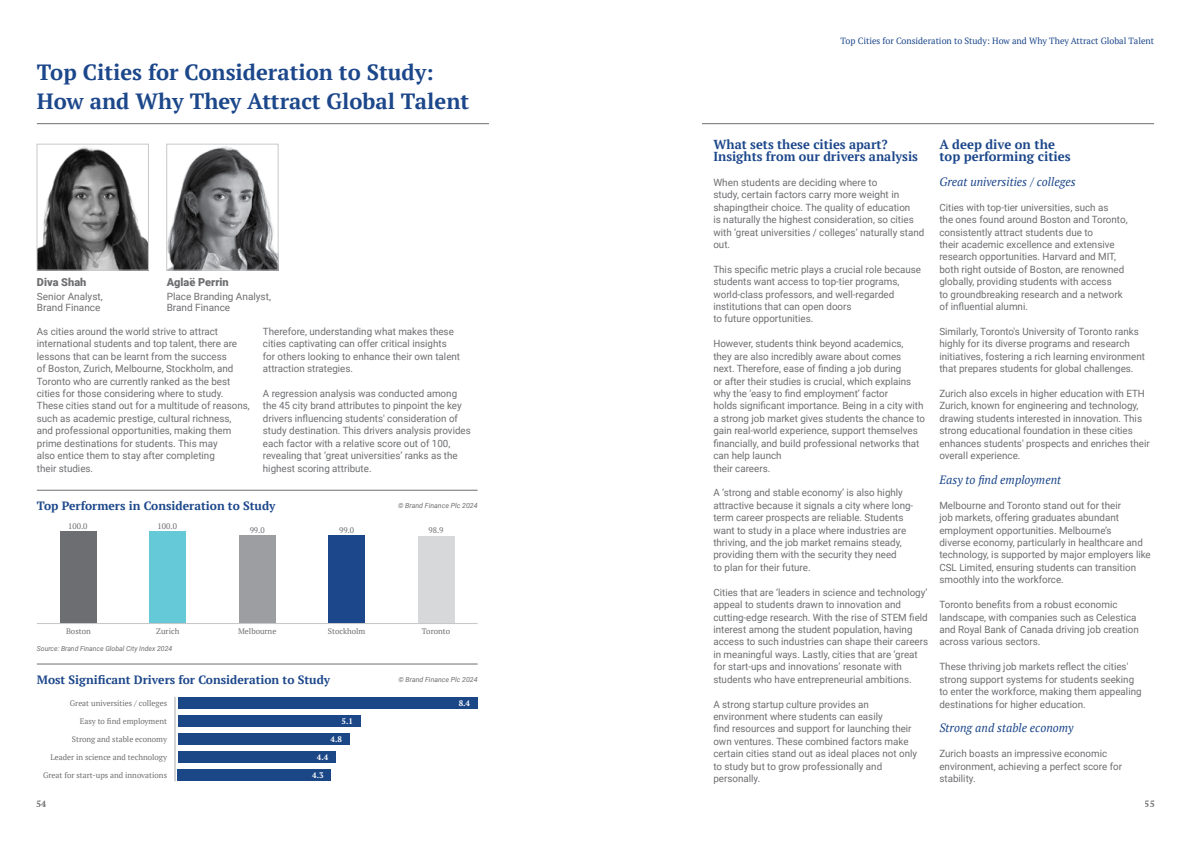
<style>
.page{position:relative;width:1191px;height:842px;background:#fff}
.page>*{position:absolute;margin:0;border:0;box-sizing:border-box;transform-origin:0 0}
.t1{font:700 22px/29px "PT Serif";color:#1c478a}
.t2{font:700 13px/12.4px "PT Serif";color:#1c478a}
.t3{font:700 12px "PT Serif";color:#1c478a}
.t4{font:italic 12px "PT Serif";color:#1c478a}
.t5{font:900 11px "Roboto";color:#6d6e71}
.t6{font:10px/12.4px "Roboto";color:#6d6e71}
.t7{font:9px "PT Serif";color:#1c478a}
.t8{font:700 9px "PT Serif";color:#6d6e71}
.t9{font:8px "PT Serif";color:#706f6f}
.t10{font:8px "PT Serif";color:#6d6e71}
.t11{font:700 8px "PT Serif";color:#fff}
.t12{font:italic 7px "Roboto";color:#6d6e71}
</style>
<div class="page">
<hr style="left:37px;top:123px;width:452px;height:1px;background:#6d6e71">
<hr style="left:702px;top:123px;width:452px;height:1px;background:#6d6e71">
<img style="left:39px;top:147px;width:108px;height:121px">
<div style="left:37px;top:144px;width:112px;height:126px;border:1px solid #c7c8ca"></div>
<img style="left:169px;top:146px;width:107px;height:122px">
<div style="left:167px;top:144px;width:111px;height:126px;border:1px solid #c7c8ca"></div>
<hr style="left:37px;top:490px;width:440px;height:1px;background:#6d6e71">
<div style="left:60px;top:531px;width:37px;height:92px;background:#6d6e71"></div>
<div style="left:149px;top:531px;width:37px;height:92px;background:#65c9d8"></div>
<div style="left:239px;top:536px;width:37px;height:87px;background:#9c9ea1"></div>
<div style="left:328px;top:536px;width:37px;height:87px;background:#1c478a"></div>
<div style="left:417px;top:536px;width:37px;height:87px;background:#d6d8d9"></div>
<hr style="left:37px;top:623px;width:440px;height:1px;background:#c7c8ca">
<hr style="left:37px;top:664px;width:440px;height:1px;background:#6d6e71">
<hr style="left:174px;top:697px;width:1px;height:84px;background:#a7a9ac">
<div style="left:178px;top:770px;width:153px;height:11px;background:#1b4787"></div>
<div style="left:178px;top:751px;width:157px;height:12px;background:#1b4787"></div>
<div style="left:178px;top:733px;width:171px;height:12px;background:#1b4787"></div>
<div style="left:178px;top:715px;width:182px;height:11px;background:#1b4787"></div>
<div style="left:178px;top:697px;width:299px;height:11px;background:#1b4787"></div>
<h1 class="t1" style="left:37px;top:58px;width:434px">Top Cities for Consideration to Study:<br>How and Why They Attract Global Talent</h1>
<p class="t5" style="left:167px;top:274px;width:64px">Aglaë Perrin</p>
<p class="t6" style="left:167px;top:291px;width:106px;line-height:11px">Place Branding Analyst,<br>Brand Finance</p>
<p class="t6" style="left:37px;top:325px;width:214px">As cities around the world strive to attract international students and top talent, there are lessons that can be learnt from the success<br>of Boston, Zurich, Melbourne, Stockholm, and Toronto who are currently ranked as the best cities for those considering where to study.<br>These cities stand out for a multitude of reasons, such as academic prestige, cultural richness, and professional opportunities, making them prime destinations for students. This may<br>also entice them to stay after completing<br>their studies.</p>
<p class="t6" style="left:263px;top:325px;width:199px">Therefore, understanding what makes these cities captivating can offer critical insights for others looking to enhance their own talent attraction strategies.</p>
<p class="t5" style="left:37px;top:274px;width:51px">Diva Shah</p>
<p class="t6" style="left:37px;top:291px;width:67px;line-height:11px">Senior Analyst,<br>Brand Finance</p>
<p class="t6" style="left:263px;top:387px;width:209px">A regression analysis was conducted among the 45 city brand attributes to pinpoint the key drivers influencing students' consideration of study destination. This drivers analysis provides each factor with a relative score out of 100, revealing that ‘great universities’ ranks as the highest scoring attribute.</p>
<p class="t3" style="left:37px;top:498px;width:240px">Top Performers in Consideration to Study</p>
<p class="t12" style="left:398px;top:501px;width:81px">© Brand Finance Plc 2024</p>
<p class="t10" style="left:68px;top:520px;width:21px">100.0</p>
<p class="t10" style="left:158px;top:520px;width:21px">100.0</p>
<p class="t10" style="left:250px;top:525px;width:17px">99.0</p>
<p class="t10" style="left:339px;top:525px;width:17px">99.0</p>
<p class="t10" style="left:428px;top:525px;width:17px">98.9</p>
<p class="t9" style="left:66px;top:626px;width:26px">Boston</p>
<p class="t9" style="left:156px;top:626px;width:25px">Zurich</p>
<p class="t9" style="left:238px;top:626px;width:40px">Melbourne</p>
<p class="t9" style="left:328px;top:626px;width:39px">Stockholm</p>
<p class="t9" style="left:422px;top:626px;width:30px">Toronto</p>
<p class="t12" style="left:37px;top:644px;width:137px">Source: Brand Finance Global City Index 2024</p>
<p class="t3" style="left:37px;top:672px;width:295px">Most Significant Drivers for Consideration to Study</p>
<p class="t12" style="left:398px;top:675px;width:81px">© Brand Finance Plc 2024</p>
<p class="t9" style="left:70px;top:698px;width:99px">Great universities / colleges</p>
<p class="t9" style="left:80px;top:716px;width:89px">Easy to find employment</p>
<p class="t9" style="left:72px;top:734px;width:97px">Strong and stable economy</p>
<p class="t9" style="left:50px;top:752px;width:118px">Leader in science and technology</p>
<p class="t9" style="left:43px;top:770px;width:125px">Great for start-ups and innovations</p>
<p class="t11" style="left:458px;top:698px;width:13px">8.4</p>
<p class="t11" style="left:341px;top:716px;width:13px">5.1</p>
<p class="t11" style="left:330px;top:734px;width:13px">4.8</p>
<p class="t11" style="left:317px;top:752px;width:13px">4.4</p>
<p class="t11" style="left:312px;top:770px;width:13px">4.3</p>
<p class="t7" style="left:840px;top:35px;width:315px">Top Cities for Consideration to Study: How and Why They Attract Global Talent</p>
<h2 class="t2" style="left:713px;top:138px;width:206px">What sets these cities apart?<br>Insights from our drivers analysis</h2>
<p class="t6" style="left:713px;top:176px;width:212px">When students are deciding where to<br>study, certain factors carry more weight in shapingtheir choice. The quality of education<br>is naturally the highest consideration, so cities with ‘great universities / colleges’ naturally stand out.</p>
<p class="t6" style="left:713px;top:263px;width:209px">This specific metric plays a crucial role because students want access to top-tier programs, world-class professors, and well-regarded institutions that can open doors<br>to future opportunities.</p>
<p class="t6" style="left:713px;top:337px;width:213px">However, students think beyond academics,<br>they are also incredibly aware about comes<br>next. Therefore, ease of finding a job during<br>or after their studies is crucial, which explains why the ‘easy to find employment’ factor<br>holds significant importance. Being in a city with a strong job market gives students the chance to gain real-world experience, support themselves financially, and build professional networks that can help launch<br>their careers.</p>
<p class="t6" style="left:713px;top:486px;width:201px">A ‘strong and stable economy’ is also highly attractive because it signals a city where long&shy;term career prospects are reliable. Students want to study in a place where industries are thriving, and the job market remains steady, providing them with the security they need<br>to plan for their future.</p>
<p class="t6" style="left:713px;top:586px;width:216px">Cities that are ‘leaders in science and technology’ appeal to students drawn to innovation and cutting-edge research. With the rise of STEM field interest among the student population, having access to such industries can shape their careers in meaningful ways. Lastly, cities that are ‘great for start-ups and innovations’ resonate with students who have entrepreneurial ambitions.</p>
<p class="t6" style="left:713px;top:697px;width:205px">A strong startup culture provides an environment where students can easily<br>find resources and support for launching their own ventures. These combined factors make certain cities stand out as ideal places not only to study but to grow professionally and personally.</p>
<h2 class="t2" style="left:939px;top:138px;width:133px">A deep dive on the top performing cities</h2>
<p class="t4" style="left:939px;top:174px;width:138px">Great universities / colleges</p>
<p class="t6" style="left:939px;top:201px;width:190px">Cities with top-tier universities, such as<br>the ones found around Boston and Toronto, consistently attract students due to<br>their academic excellence and extensive research opportunities. Harvard and MIT, both right outside of Boston, are renowned globally, providing students with access<br>to groundbreaking research and a network of influential alumni.</p>
<p class="t6" style="left:939px;top:325px;width:207px">Similarly, Toronto's University of Toronto ranks highly for its diverse programs and research initiatives, fostering a rich learning environment that prepares students for global challenges.</p>
<p class="t6" style="left:939px;top:387px;width:212px">Zurich also excels in higher education with ETH Zurich, known for engineering and technology, drawing students interested in innovation. This strong educational foundation in these cities enhances students' prospects and enriches their overall experience.</p>
<p class="t4" style="left:939px;top:472px;width:123px">Easy to find employment</p>
<p class="t6" style="left:939px;top:499px;width:213px">Melbourne and Toronto stand out for their<br>job markets, offering graduates abundant employment opportunities. Melbourne’s<br>diverse economy, particularly in healthcare and technology, is supported by major employers like CSL Limited, ensuring students can transition smoothly into the workforce.</p>
<p class="t6" style="left:939px;top:598px;width:201px">Toronto benefits from a robust economic landscape, with companies such as Celestica and Royal Bank of Canada driving job creation across various sectors.</p>
<p class="t6" style="left:939px;top:660px;width:204px">These thriving job markets reflect the cities' strong support systems for students seeking to enter the workforce, making them appealing destinations for higher education.</p>
<p class="t4" style="left:939px;top:720px;width:136px">Strong and stable economy</p>
<p class="t6" style="left:939px;top:747px;width:184px">Zurich boasts an impressive economic environment, achieving a perfect score for stability.</p>
<p class="t8" style="left:36px;top:798px;width:12px">54</p>
<p class="t8" style="left:1144px;top:798px;width:12px">55</p>
</div>
